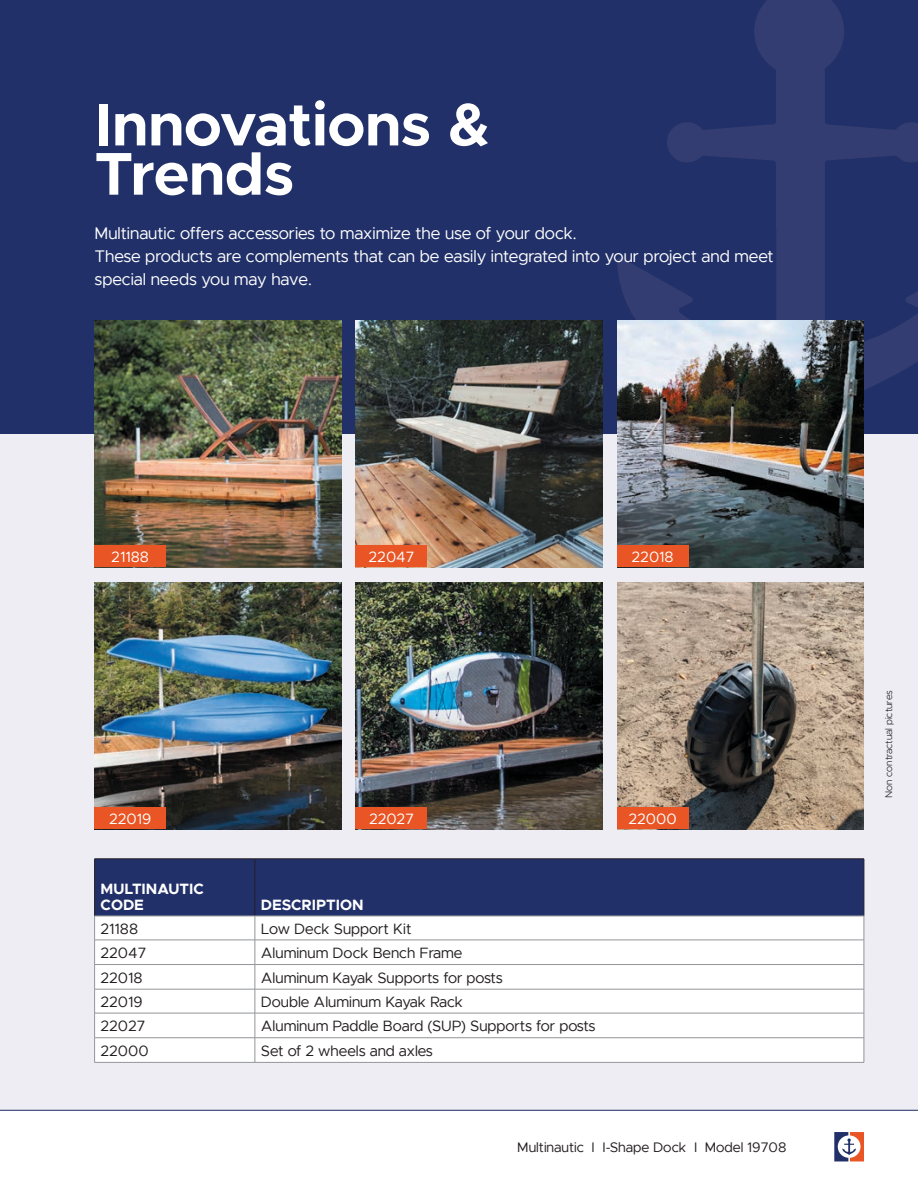
<style>
.page{position:relative;width:918px;height:1188px;background:#fff}
.page>*{position:absolute;margin:0;border:0;box-sizing:border-box;transform-origin:0 0}
.t1{font:700 60.6px/49.2px "Metropolis";color:#fff}
.t2{font:16.8px/23.1px "Metropolis";color:#fff}
.t3{font:15px "Metropolis";color:#231f20}
.t4{font:15px "Metropolis";color:#fff}
.t5{font:700 15px/16.2px "Metropolis";color:#fff}
.t6{font:13.8px "Metropolis";color:#231f20}
.t7{font:300 9.75px "Metropolis";color:#231f20}
</style>
<div class="page">
<div style="left:0;top:433px;width:918px;height:677px;background:#ededf3"></div>
<div style="left:0;top:0;width:918px;height:433px;background:#213068"></div>
<svg style="left:617px;top:0;width:301px;height:390px"></svg>
<img style="left:94px;top:321px;width:247px;height:246px">
<img style="left:94px;top:582px;width:247px;height:247px">
<img style="left:356px;top:321px;width:246px;height:246px">
<img style="left:356px;top:582px;width:246px;height:247px">
<img style="left:617px;top:321px;width:247px;height:246px">
<div style="left:95px;top:860px;width:769px;height:56px;background:#213068"></div>
<div style="left:95px;top:917px;width:769px;height:145px;background:#fff"></div>
<hr style="left:95px;top:859px;width:160px;height:1px;background:#231f20">
<hr style="left:94px;top:859px;width:1px;height:57px;background:#231f20">
<hr style="left:255px;top:859px;width:609px;height:1px;background:#231f20">
<hr style="left:255px;top:859px;width:1px;height:57px;background:#231f20">
<hr style="left:864px;top:859px;width:1px;height:57px;background:#231f20">
<hr style="left:95px;top:916px;width:160px;height:1px;background:#939598">
<hr style="left:255px;top:916px;width:609px;height:1px;background:#939598">
<hr style="left:95px;top:940px;width:160px;height:1px;background:#939598">
<hr style="left:255px;top:940px;width:609px;height:1px;background:#939598">
<hr style="left:95px;top:964px;width:160px;height:1px;background:#939598">
<hr style="left:255px;top:964px;width:609px;height:1px;background:#939598">
<hr style="left:95px;top:989px;width:160px;height:1px;background:#939598">
<hr style="left:255px;top:989px;width:609px;height:1px;background:#939598">
<hr style="left:95px;top:1013px;width:160px;height:1px;background:#939598">
<hr style="left:255px;top:1013px;width:609px;height:1px;background:#939598">
<hr style="left:95px;top:1037px;width:160px;height:1px;background:#939598">
<svg style="left:94px;top:916px;width:1px;height:146px"></svg>
<hr style="left:255px;top:1037px;width:609px;height:1px;background:#939598">
<svg style="left:255px;top:916px;width:1px;height:146px"></svg>
<svg style="left:864px;top:916px;width:1px;height:146px"></svg>
<hr style="left:95px;top:1062px;width:160px;height:1px;background:#939598">
<hr style="left:255px;top:1062px;width:609px;height:1px;background:#939598">
<div style="left:95px;top:546px;width:71px;height:21px;background:#e95524"></div>
<div style="left:356px;top:546px;width:71px;height:21px;background:#e95524"></div>
<div style="left:95px;top:807px;width:71px;height:22px;background:#e95524"></div>
<div style="left:356px;top:807px;width:71px;height:22px;background:#e95524"></div>
<div style="left:617px;top:546px;width:71px;height:21px;background:#e95524"></div>
<img style="left:617px;top:582px;width:247px;height:247px">
<div style="left:617px;top:807px;width:71px;height:22px;background:#e95524"></div>
<svg style="left:834px;top:1132px;width:30px;height:29px"></svg>
<hr style="left:0;top:1110px;width:918px;height:1px;background:#213068">
<h1 class="t1" style="left:94px;top:103px;width:398px">Innovations &amp;<br>Trends</h1>
<p class="t2" style="left:94px;top:223px;width:681px">Multinautic offers accessories to maximize the use of your dock.<br>These products are complements that can be easily integrated into your project and meet special needs you may have.</p>
<p class="t4" style="left:111px;top:551px;width:39px">21188</p>
<p class="t4" style="left:369px;top:551px;width:47px">22047</p>
<p class="t4" style="left:632px;top:551px;width:44px">22018</p>
<p class="t4" style="left:109px;top:812px;width:44px">22019</p>
<p class="t4" style="left:369px;top:812px;width:46px">22027</p>
<p class="t5" style="left:101px;top:881px;width:105px">MULTINAUTIC<br>CODE</p>
<p class="t5" style="left:261px;top:897px;width:104px">DESCRIPTION</p>
<p class="t3" style="left:101px;top:922px;width:39px">21188</p>
<p class="t3" style="left:261px;top:922px;width:152px">Low Deck Support Kit</p>
<p class="t3" style="left:101px;top:946px;width:47px">22047</p>
<p class="t3" style="left:261px;top:946px;width:203px">Aluminum Dock Bench Frame</p>
<p class="t3" style="left:101px;top:971px;width:44px">22018</p>
<p class="t3" style="left:261px;top:971px;width:243px">Aluminum Kayak Supports for posts</p>
<p class="t3" style="left:101px;top:995px;width:44px">22019</p>
<p class="t3" style="left:261px;top:995px;width:204px">Double Aluminum Kayak Rack</p>
<p class="t3" style="left:101px;top:1019px;width:46px">22027</p>
<p class="t3" style="left:261px;top:1019px;width:336px">Aluminum Paddle Board (SUP) Supports for posts</p>
<p class="t3" style="left:101px;top:1044px;width:50px">22000</p>
<p class="t3" style="left:261px;top:1044px;width:174px">Set of 2 wheels and axles</p>
<p class="t4" style="left:629px;top:812px;width:50px">22000</p>
<p class="t6" style="left:517px;top:1141px;width:271px">Multinautic I I-Shape Dock I Model 19708</p>
<p class="t7" style="left:885px;top:798px;width:109px;rotate:-90deg">Non contractual pictures</p>
</div>
